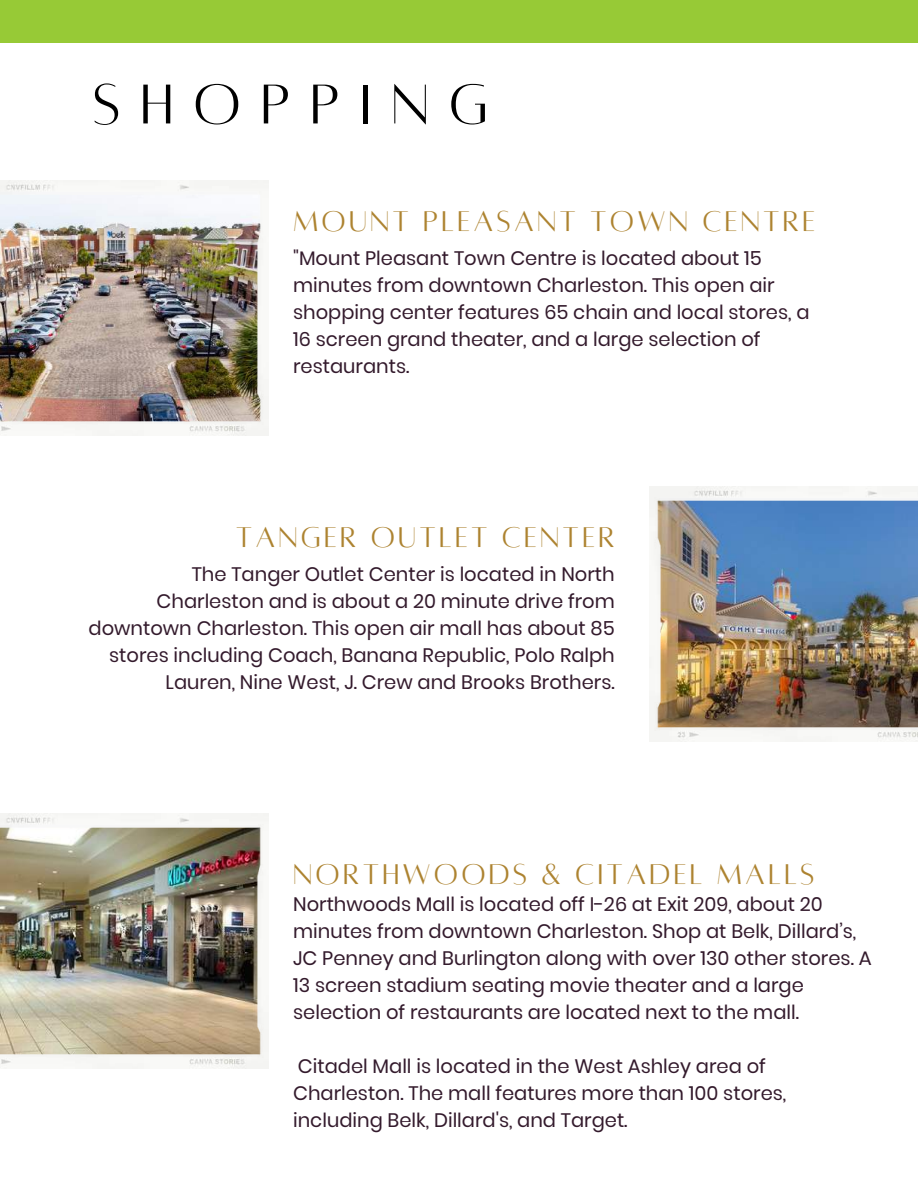
<style>
.page{position:relative;width:918px;height:1188px;background:#fff}
.page>*{position:absolute;margin:0;border:0;box-sizing:border-box;transform-origin:0 0}
.t1{font:61.8px "Alta regular";letter-spacing:.32em;color:#000}
.t2{font:31.5px "Alta regular";letter-spacing:.1em;color:#ad8330}
.t3{font:19.5px/27px "Poppins";color:#331a2c}
</style>
<div class="page">
<img style="left:0;top:181px;width:268px;height:255px">
<img style="left:649px;top:487px;width:269px;height:255px">
<img style="left:0;top:814px;width:268px;height:255px">
<div style="left:0;top:0;width:918px;height:43px;background:#97ca36"></div>
<h1 class="t1" style="left:93px;top:74px;width:396px">SHOPPING</h1>
<h2 class="t2" style="left:293px;top:206px;width:524px">MOUNT PLEASANT TOWN CENTRE</h2>
<p class="t3" style="left:293px;top:245px;width:518px">"Mount Pleasant Town Centre is located about 15 minutes from downtown Charleston. This open air shopping center features 65 chain and local stores, a 16 screen grand theater, and a large selection of restaurants.</p>
<h2 class="t2" style="left:236px;top:522px;width:381px">TANGER OUTLET CENTER</h2>
<p class="t3" style="left:89px;top:561px;width:528px;text-align:right">The Tanger Outlet Center is located in North Charleston and is about a 20 minute drive from downtown Charleston. This open air mall has about 85 stores including Coach, Banana Republic, Polo Ralph Lauren, Nine West, J. Crew and Brooks Brothers.</p>
<h2 class="t2" style="left:293px;top:858px;width:523px">NORTHWOODS &amp; CITADEL MALLS</h2>
<p class="t3" style="left:293px;top:891px;width:580px">Northwoods Mall is located off I-26 at Exit 209, about 20 minutes from downtown Charleston. Shop at Belk, Dillard’s, JC Penney and Burlington along with over 130 other stores. A 13 screen stadium seating movie theater and a large selection of restaurants are located next to the mall.</p>
<p class="t3" style="left:293px;top:1053px;width:495px">Citadel Mall is located in the West Ashley area of<br>Charleston. The mall features more than 100 stores, including Belk, Dillard's, and Target.</p>
</div>
